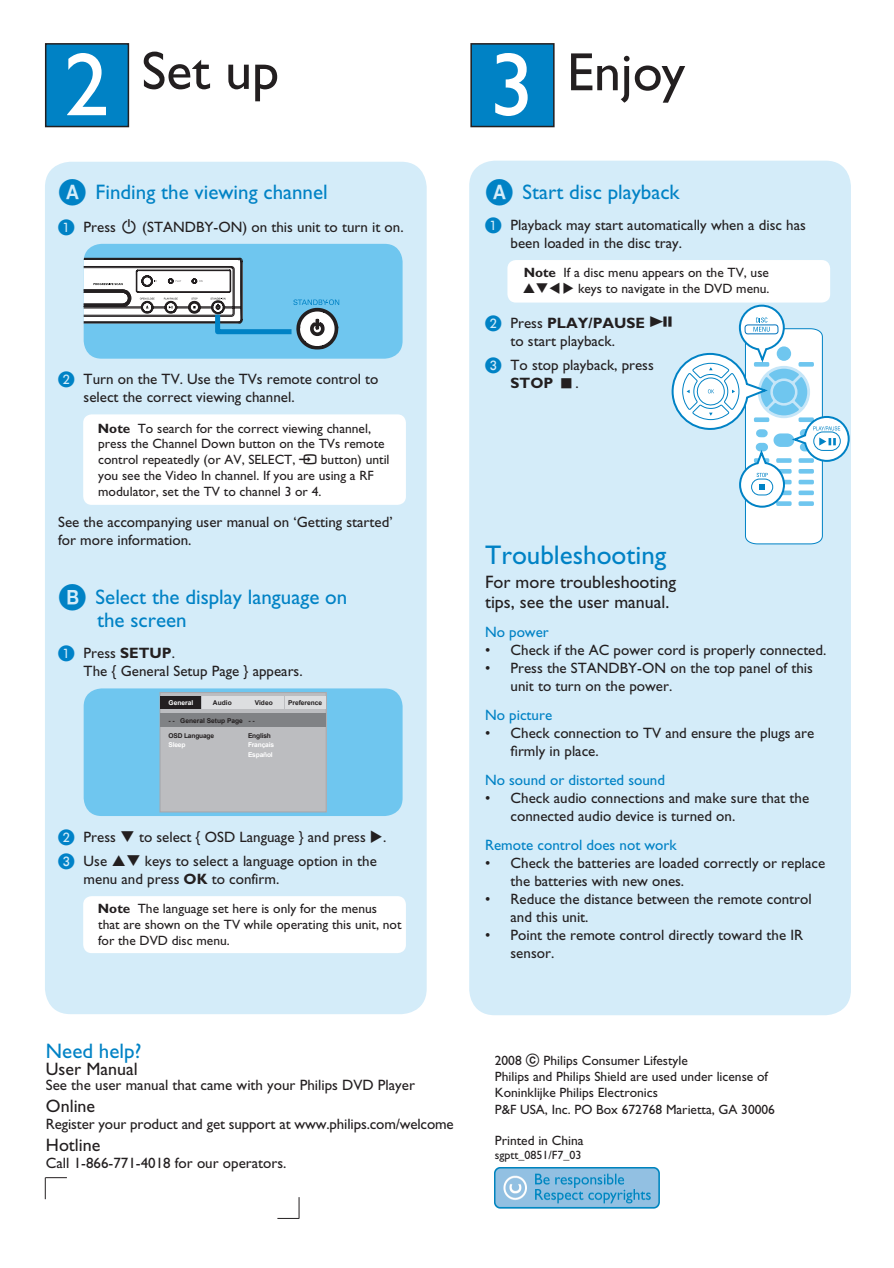
<style>
.page{position:relative;width:894px;height:1268px;background:#fff}
.page>*{position:absolute;margin:0;border:0;box-sizing:border-box;transform-origin:0 0}
.t1{font:90px "Gill Sans Std";color:#fff}
.t2{font:54px "Gill Sans Std";color:#231f20}
.heading-2{font:27px "Gill Sans Std";color:#0082c5}
.heading-3{font:21px/22.5px "Gill Sans Std";color:#0082c5}
.Heading_3{font:21px "Gill Sans Std";color:#0082c5}
.body-2{font:21px "Gill Sans Std";color:#0082c5}
.Body_12pt{font:18px/20.2px "Gill Sans Std";color:#231f20}
.arrow{font:15px/18px "Gill Sans Std";color:#231f20}
.bullet{font:15px/18px "Gill Sans Std";color:#231f20}
.Body_9pt{font:15px "Gill Sans Std";color:#231f20}
.Bullet{font:15px/18px "Gill Sans Std";color:#231f20}
.space{font:15px/18px "Gill Sans Std";color:#231f20}
.arrow-2{font:15px "Gill Sans Std";color:#0082c5}
.arrow-3{font:13.5px/15.8px "Gill Sans Std";color:#231f20}
.Body_12pt-2{font:13.5px "Gill Sans Std";color:#231f20}
.arrow-4{font:12px "Gill Sans Std";color:#231f20}
.t3{font:700 6.6px "Arial";color:#231f20}
.t4{font:700 6.6px/9.4px "Arial";letter-spacing:-.025em;color:#fff}
.t5{font:700 6.6px "Arial";letter-spacing:-.025em;color:#231f20}
.t6{font:700 6.6px "Arial";color:#fff}
.s1{font-family:"Sony PS Circled Nega";font-size:27px}
.s2{font-family:"Philips Pi Roman";font-size:16.5px;color:#0082c5}
.s3{font-weight:700}
.s4{font-family:"Philips Pi Roman";font-size:16.5px;color:#0082c8}
.s5{font-family:"Sony PS Common"}
.s6{font-family:"Sony PS Circled Posi"}
</style>
<div class="page">
<div style="left:471px;top:44px;width:83px;height:83px;background:#0082c5"></div>
<div style="left:470px;top:43px;width:85px;height:84px;border:2px solid #231f20"></div>
<div style="left:46px;top:44px;width:82px;height:83px;background:#0082c5"></div>
<div style="left:45px;top:43px;width:84px;height:84px;border:2px solid #231f20"></div>
<div style="left:45px;top:162px;width:382px;height:852px;background:#d4ecf9;border-radius:26px"></div>
<div style="left:84px;top:244px;width:319px;height:115px;background:#6fc6ef;border-radius:18px"></div>
<svg style="left:84px;top:257px;width:255px;height:93px"></svg>
<div style="left:83px;top:414px;width:323px;height:91px;background:#fff;border-radius:9px"></div>
<div style="left:84px;top:688px;width:319px;height:128px;background:#6fc6ef;border-radius:18px"></div>
<div style="left:160px;top:692px;width:166px;height:120px;background:#bcbdc0"></div>
<div style="left:159px;top:692px;width:168px;height:120px;border:1px solid #a8a9ad"></div>
<div style="left:161px;top:714px;width:165px;height:13px;background:#808285"></div>
<div style="left:161px;top:696px;width:40px;height:13px;background:#231f20"></div>
<div style="left:202px;top:696px;width:41px;height:13px;background:#dddee0"></div>
<div style="left:244px;top:696px;width:40px;height:13px;background:#dddee0"></div>
<div style="left:285px;top:696px;width:41px;height:13px;background:#dddee0"></div>
<div style="left:83px;top:896px;width:323px;height:57px;background:#fff;border-radius:9px"></div>
<div style="left:469px;top:161px;width:382px;height:854px;background:#d4ecf9;border-radius:26px"></div>
<svg style="left:672px;top:305px;width:177px;height:239px"></svg>
<img style="left:495px;top:1168px;width:164px;height:40px">
<svg style="left:45px;top:1177px;width:22px;height:22px"></svg>
<svg style="left:277px;top:1197px;width:23px;height:22px"></svg>
<div style="left:507px;top:260px;width:323px;height:42px;background:#fff;border-radius:9px"></div>
<p class="t1" style="left:64px;top:33px;width:46px">2</p>
<p class="t2" style="left:142px;top:40px;width:139px">Set up</p>
<p class="Heading_3" style="left:58px;top:180px;width:271px"><span class="s1">A</span> Finding the viewing channel</p>
<p class="bullet" style="left:58px;top:218px;width:59px"><span class="s2">A</span> Press</p>
<p class="bullet" style="left:142px;top:218px;width:263px">(STANDBY-ON) on this unit to turn it on.</p>
<p class="bullet" style="left:84px;top:370px;width:296px;text-indent:-25px"><span class="s2">B</span> Turn on the TV. Use the TVs remote control to select the correct viewing channel.</p>
<p class="arrow-3" style="left:98px;top:420px;width:288px"><span class="s3">Note</span> To search for the correct viewing channel, press the Channel Down button on the TVs remote control repeatedly (or AV, SELECT,</p>
<p class="arrow-3" style="left:98px;top:452px;width:293px;text-indent:223px">button) until you see the Video In channel. If you are using a RF modulator, set the TV to channel 3 or 4.</p>
<p class="space" style="left:58px;top:513px;width:336px">See the accompanying user manual on ‘Getting started’ for more information.</p>
<p class="heading-3" style="left:97px;top:586px;width:252px;text-indent:-39px"><span class="s1">B</span> Select the display language on the screen</p>
<p class="bullet" style="left:84px;top:644px;width:221px;text-indent:-25px"><span class="s4">A</span> Press <span class="s3">SETUP</span>.<br>The { General Setup Page } appears.</p>
<p class="t6" style="left:169px;top:698px;width:26px">General</p>
<p class="t3" style="left:213px;top:698px;width:20px">Audio</p>
<p class="t3" style="left:255px;top:698px;width:19px">Video</p>
<p class="t3" style="left:288px;top:698px;width:36px">Preference</p>
<p class="t3" style="left:169px;top:716px;width:88px">- - General Setup Page - -</p>
<p class="t5" style="left:169px;top:731px;width:47px">OSD Language</p>
<p class="t5" style="left:248px;top:731px;width:24px">English</p>
<p class="t4" style="left:169px;top:740px;width:19px">Sleep</p>
<p class="t4" style="left:248px;top:740px;width:28px">Français<br>Español</p>
<p class="Bullet" style="left:58px;top:827px;width:330px"><span class="s4">B</span> Press ❑ to select { OSD Language } and press ◆.</p>
<p class="Bullet" style="left:58px;top:852px;width:51px"><span class="s4">C</span> Use</p>
<p class="Bullet" style="left:84px;top:852px;width:295px;text-indent:42px">❑ keys to select a language option in the menu and press <span class="s3">OK</span> to confirm.</p>
<p class="arrow-3" style="left:98px;top:900px;width:305px;line-height:16.2px"><span class="s3">Note</span> The language set here is only for the menus that are shown on the TV while operating this unit, not for the DVD disc menu.</p>
<p class="t1" style="left:489px;top:33px;width:46px">3</p>
<p class="t2" style="left:567px;top:41px;width:120px">Enjoy</p>
<p class="heading-3" style="left:485px;top:181px;width:196px"><span class="s1">A</span> Start disc playback</p>
<p class="bullet" style="left:511px;top:216px;width:297px;text-indent:-26px"><span class="s2">A</span> Playback may start automatically when a disc has been loaded in the disc tray.</p>
<p class="arrow-3" style="left:524px;top:264px;width:247px"><span class="s3">Note</span> If a disc menu appears on the TV, use</p>
<p class="arrow-3" style="left:536px;top:281px;width:235px">❑▼◆ keys to navigate in the DVD menu.</p>
<p class="bullet" style="left:511px;top:314px;width:164px;text-indent:-26px"><span class="s2">B</span> Press <span class="s3">PLAY/PAUSE</span> <span class="s5">u </span>to start playback.</p>
<p class="bullet" style="left:511px;top:356px;width:145px;text-indent:-26px"><span class="s2">C</span> To stop playback, press<br><span class="s3">STOP</span></p>
<p class="bullet" style="left:575px;top:374px;width:5px">.</p>
<p class="heading-2" style="left:485px;top:540px;width:183px">Troubleshooting</p>
<p class="Body_12pt" style="left:485px;top:572px;width:193px">For more troubleshooting tips, see the user manual.</p>
<p class="arrow-2" style="left:485px;top:623px;width:65px">No power</p>
<p class="arrow" style="left:485px;top:641px;width:343px">• Check if the AC power cord is properly connected.</p>
<p class="arrow" style="left:511px;top:659px;width:304px;text-indent:-26px">• Press the STANDBY-ON on the top panel of this unit to turn on the power.</p>
<p class="arrow-2" style="left:485px;top:706px;width:69px">No picture</p>
<p class="arrow" style="left:511px;top:724px;width:305px;text-indent:-26px">• Check connection to TV and ensure the plugs are firmly in place.</p>
<p class="arrow-2" style="left:485px;top:771px;width:182px">No sound or distorted sound</p>
<p class="arrow" style="left:511px;top:789px;width:300px;text-indent:-26px">• Check audio connections and make sure that the connected audio device is turned on.</p>
<p class="arrow-2" style="left:485px;top:836px;width:193px">Remote control does not work</p>
<p class="arrow" style="left:511px;top:853px;width:316px;text-indent:-26px">• Check the batteries are loaded correctly or replace the batteries with new ones.</p>
<p class="arrow" style="left:511px;top:889px;width:303px;text-indent:-26px">• Reduce the distance between the remote control and this unit.</p>
<p class="arrow" style="left:511px;top:925px;width:294px;text-indent:-26px">• Point the remote control directly toward the IR sensor.</p>
<p class="body-2" style="left:46px;top:1039px;width:97px">Need help?</p>
<p class="Body_12pt" style="left:46px;top:1059px;width:93px">User Manual</p>
<p class="Body_9pt" style="left:46px;top:1076px;width:371px">See the user manual that came with your Philips DVD Player</p>
<p class="Body_12pt" style="left:46px;top:1096px;width:51px">Online</p>
<p class="Body_9pt" style="left:46px;top:1115px;width:409px">Register your product and get support at www.philips.com/welcome</p>
<p class="Body_12pt" style="left:46px;top:1135px;width:56px">Hotline</p>
<p class="Body_9pt" style="left:46px;top:1154px;width:242px">Call 1-866-771-4018 for our operators.</p>
<p class="Body_12pt-2" style="left:495px;top:1052px;width:195px">2008 <span class="s6">C</span> Philips Consumer Lifestyle</p>
<p class="arrow-3" style="left:495px;top:1068px;width:275px">Philips and Philips Shield are used under license of</p>
<p class="arrow-3" style="left:495px;top:1085px;width:165px">Koninklijke Philips Electronics</p>
<p class="arrow-3" style="left:495px;top:1101px;width:282px">P&amp;F USA, Inc. PO Box 672768 Marietta, GA 30006</p>
<p class="arrow-3" style="left:495px;top:1132px;width:90px">Printed in China</p>
<p class="arrow-4" style="left:495px;top:1148px;width:88px">sgptt_0851/F7_03</p>
</div>
